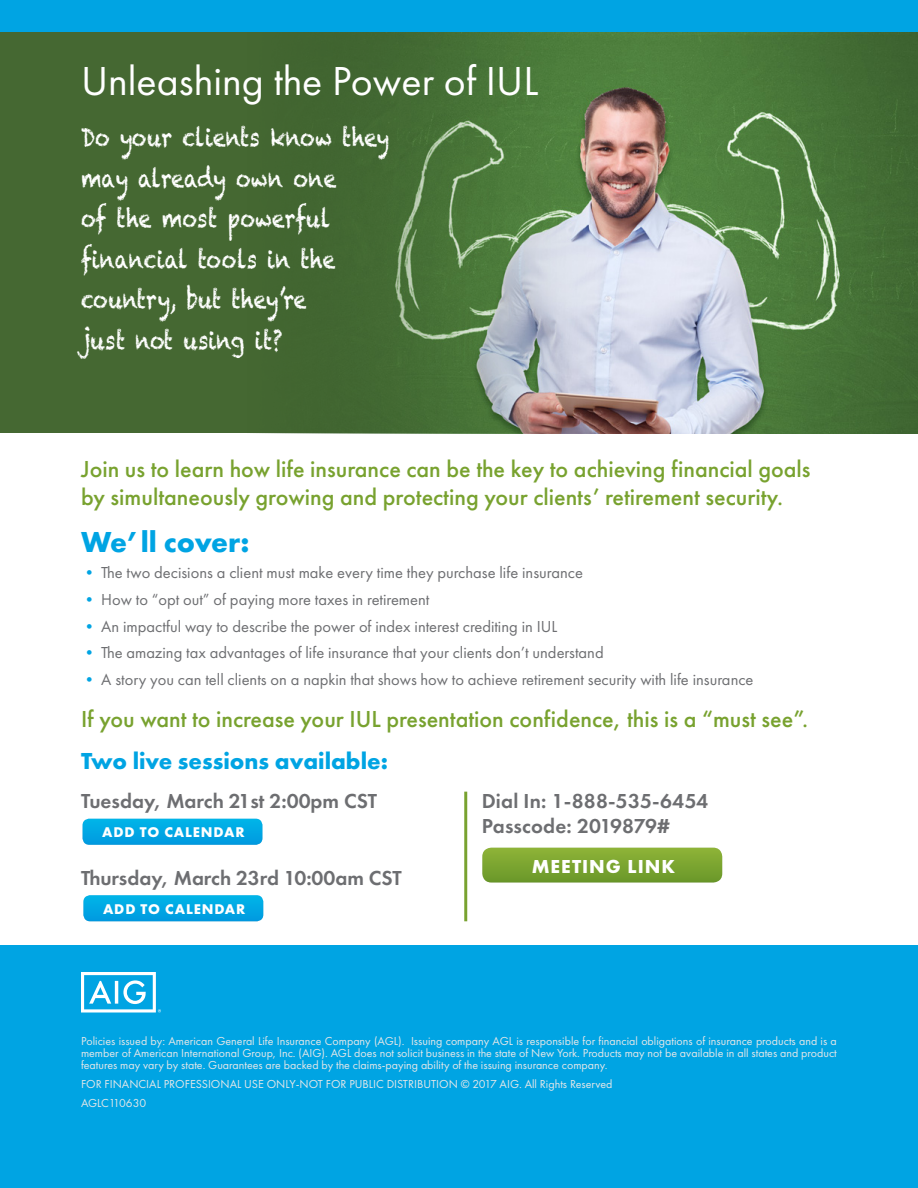
<style>
.page{position:relative;width:918px;height:1188px;background:#fff}
.page>*{position:absolute;margin:0;border:0;box-sizing:border-box;transform-origin:0 0}
.t1{font:42px "Futura PT";color:#fff}
.t2{font:700 30px "Futura PT";letter-spacing:-.005em;color:#00a4e3}
.t3{font:25.5px/40.5px "Chalkduster";color:#fff;scale:.8 1}
.t4{font:500 24px/28.8px "Futura PT";color:#78a22f}
.t5{font:700 24px "Futura PT";color:#00a4e3}
.t6{font:600 21px "Futura PT";color:#6d6e71}
.t7{font:700 19.5px "Futura PT";letter-spacing:.05em;color:#fff}
.t8{font:16.5px "Futura PT";color:#6d6e71}
.t9{font:700 14.7px "Futura PT";letter-spacing:.06em;color:#fff}
.t10{font:12px/12px "Futura PT";color:#e6e7e8;text-align:justify}
.s1{color:#00a4e3}
</style>
<div class="page">
<div style="left:0;top:945px;width:918px;height:243px;background:#00a4e3"></div>
<div style="left:0;top:1px;width:918px;height:432px;background:#456832"></div>
<img style="left:388px;top:32px;width:530px;height:401px">
<svg style="left:81px;top:972px;width:80px;height:41px"></svg>
<div style="left:0;top:0;width:918px;height:31px;background:#00a4e3"></div>
<hr style="left:464px;top:792px;width:3px;height:129px;background:#78a22f">
<div style="left:83px;top:819px;width:179px;height:26px;background:linear-gradient(to right,#00a6e4,#00a6e4);border-radius:7px"></div>
<div style="left:83px;top:895px;width:180px;height:26px;background:#00a8e4;border-radius:7px"></div>
<div style="left:482px;top:848px;width:240px;height:34px;background:linear-gradient(to bottom,#8eb338,#6b982a);border-radius:9px"></div>
<h1 class="t1" style="left:81px;top:56px;width:459px">Unleashing the Power of IUL</h1>
<h3 class="t3" style="left:81px;top:117px;width:387px">Do your clients know they may already own one<br>of the most powerful financial tools in the country, but they’re<br>just not using it?</h3>
<h3 class="t4" style="left:81px;top:454px;width:731px">Join us to learn how life insurance can be the key to achieving financial goals by simultaneously growing and protecting your clients’ retirement security.</h3>
<h2 class="t2" style="left:81px;top:523px;width:170px">We’ll cover:</h2>
<h3 class="t8" style="left:81px;top:563px;width:503px"><span class="s1">•</span> The two decisions a client must make every time they purchase life insurance</h3>
<h3 class="t8" style="left:81px;top:590px;width:350px"><span class="s1">•</span> How to “opt out” of paying more taxes in retirement</h3>
<h3 class="t8" style="left:81px;top:616px;width:478px"><span class="s1">•</span> An impactful way to describe the power of index interest crediting in IUL</h3>
<h3 class="t8" style="left:81px;top:643px;width:524px"><span class="s1">•</span> The amazing tax advantages of life insurance that your clients don’t understand</h3>
<h3 class="t8" style="left:81px;top:669px;width:674px"><span class="s1">•</span> A story you can tell clients on a napkin that shows how to achieve retirement security with life insurance</h3>
<h3 class="t4" style="left:81px;top:705px;width:729px">If you want to increase your IUL presentation confidence, this is a “must see”.</h3>
<h3 class="t5" style="left:81px;top:746px;width:309px">Two live sessions available:</h3>
<h3 class="t6" style="left:81px;top:788px;width:298px">Tuesday, March 21st 2:00pm CST</h3>
<h3 class="t6" style="left:482px;top:788px;width:228px">Dial In: 1-888-535-6454</h3>
<p class="t9" style="left:102px;top:823px;width:144px">ADD TO CALENDAR</p>
<h3 class="t6" style="left:482px;top:813px;width:190px">Passcode: 2019879#</h3>
<h3 class="t6" style="left:81px;top:865px;width:322px">Thursday, March 23rd 10:00am CST</h3>
<p class="t9" style="left:103px;top:899px;width:144px">ADD TO CALENDAR</p>
<h3 class="t7" style="left:532px;top:853px;width:145px">MEETING LINK</h3>
<p class="t10" style="left:81px;top:1035px;width:757px">Policies issued by: American General Life Insurance Company (AGL). Issuing company AGL is responsible for financial obligations of insurance products and is a member of American International Group, Inc. (AIG). AGL does not solicit business in the state of New York. Products may not be available in all states and product features may vary by state. Guarantees are backed by the claims-paying ability of the issuing insurance company.</p>
<p class="t10" style="left:81px;top:1074px;width:533px;line-height:18.8px">FOR FINANCIAL PROFESSIONAL USE ONLY-NOT FOR PUBLIC DISTRIBUTION © 2017 AIG. All Rights Reserved<br>AGLC110630</p>
</div>
